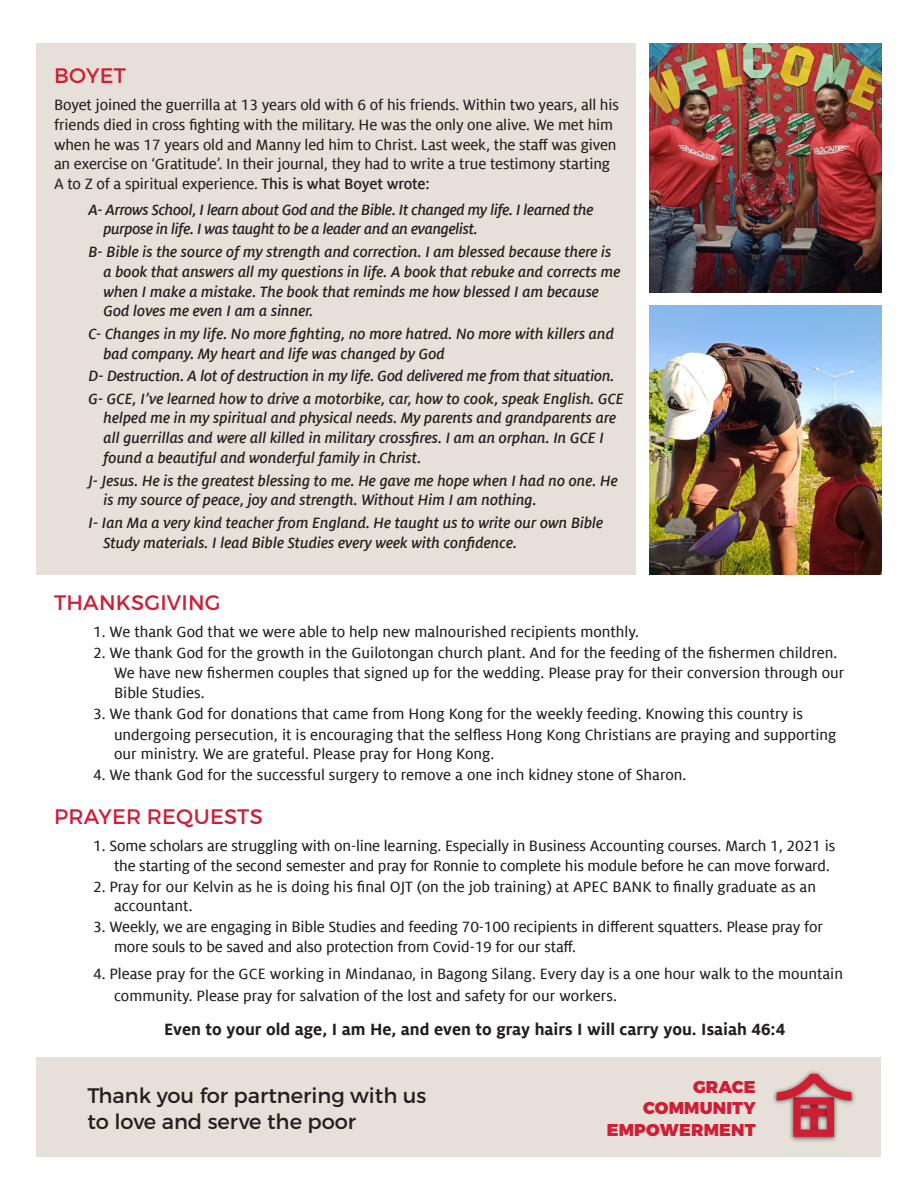
<style>
.page{position:relative;width:918px;height:1188px;background:#fff}
.page>*{position:absolute;margin:0;border:0;box-sizing:border-box;transform-origin:0 0}
.t1{font:21px/25.2px "Montserrat";color:#231f20}
.t2{font:21px "Montserrat";letter-spacing:.01em;color:#cf1f36}
.t3{font:700 18px "Milo Offc";color:#231f20}
.t4{font:900 17.1px/21.9px "Montserrat";letter-spacing:.01em;color:#cf1f36;text-align:right}
.t5{font:16.5px/19.8px "Milo Offc Text";color:#231f20}
.t6{font:italic 500 16.5px/19.8px "Milo Offc";color:#231f20}
.t7{font:italic 500 16.5px/19.8px "Milo Offc";letter-spacing:-.02em;color:#231f20}
.s1{font-family:"Milo Offc";font-weight:500}
</style>
<div class="page">
<div style="left:37px;top:1058px;width:844px;height:99px;background:#e6e0d8"></div>
<div style="left:37px;top:43px;width:599px;height:532px;background:#e6e0d8"></div>
<img style="left:790px;top:1137px;width:47px;height:5px">
<img style="left:773px;top:1071px;width:82px;height:32px">
<svg style="left:776px;top:1074px;width:76px;height:63px"></svg>
<img style="left:649px;top:43px;width:232px;height:250px">
<img style="left:649px;top:306px;width:232px;height:269px">
<p class="t2" style="left:54px;top:63px;width:73px">BOYET</p>
<p class="t5" style="left:54px;top:95px;width:567px">Boyet joined the guerrilla at 13 years old with 6 of his friends. Within two years, all his friends died in cross fighting with the military. He was the only one alive. We met him when he was 17 years old and Manny led him to Christ. Last week, the staff was given an exercise on ‘Gratitude’. In their journal, they had to write a true testimony starting A to Z of a spiritual experience. <span class="s1">This is what Boyet wrote:</span></p>
<p class="t7" style="left:104px;top:200px;width:492px;text-indent:-15px">A- Arrows School, I learn about God and the Bible. It changed my life. I learned the purpose in life. I was taught to be a leader and an evangelist.</p>
<p class="t6" style="left:104px;top:242px;width:519px;text-indent:-15px">B- Bible is the source of my strength and correction. I am blessed because there is a book that answers all my questions in life. A book that rebuke and corrects me when I make a mistake. The book that reminds me how blessed I am because God loves me even I am a sinner.</p>
<p class="t6" style="left:104px;top:324px;width:512px;text-indent:-15px">C- Changes in my life. No more fighting, no more hatred. No more with killers and bad company. My heart and life was changed by God</p>
<p class="t6" style="left:88px;top:366px;width:528px">D- Destruction. A lot of destruction in my life. God delivered me from that situation.</p>
<p class="t6" style="left:104px;top:389px;width:522px;text-indent:-15px">G- GCE, I’ve learned how to drive a motorbike, car, how to cook, speak English. GCE helped me in my spiritual and physical needs. My parents and grandparents are all guerrillas and were all killed in military crossfires. I am an orphan. In GCE I found a beautiful and wonderful family in Christ.</p>
<p class="t6" style="left:104px;top:471px;width:516px;text-indent:-15px">J- Jesus. He is the greatest blessing to me. He gave me hope when I had no one. He is my source of peace, joy and strength. Without Him I am nothing.</p>
<p class="t6" style="left:104px;top:513px;width:501px;text-indent:-15px">I- Ian Ma a very kind teacher from England. He taught us to write our own Bible<br>Study materials. I lead Bible Studies every week with confidence.</p>
<p class="t2" style="left:54px;top:590px;width:168px">THANKSGIVING</p>
<p class="t5" style="left:93px;top:622px;width:547px">1. We thank God that we were able to help new malnourished recipients monthly.</p>
<p class="t5" style="left:114px;top:643px;width:732px;text-indent:-21px">2. We thank God for the growth in the Guilotongan church plant. And for the feeding of the fishermen children.<br>We have new fishermen couples that signed up for the wedding. Please pray for their conversion through our<br>Bible Studies.</p>
<p class="t5" style="left:114px;top:703px;width:724px;line-height:20.4px;text-indent:-21px">3. We thank God for donations that came from Hong Kong for the weekly feeding. Knowing this country is undergoing persecution, it is encouraging that the selfless Hong Kong Christians are praying and supporting our ministry. We are grateful. Please pray for Hong Kong.</p>
<p class="t5" style="left:93px;top:765px;width:595px">4. We thank God for the successful surgery to remove a one inch kidney stone of Sharon.</p>
<p class="t2" style="left:54px;top:804px;width:210px">PRAYER REQUESTS</p>
<p class="t5" style="left:114px;top:836px;width:723px;text-indent:-21px">1. Some scholars are struggling with on-line learning. Especially in Business Accounting courses. March 1, 2021 is the starting of the second semester and pray for Ronnie to complete his module before he can move forward.</p>
<p class="t5" style="left:114px;top:877px;width:704px;text-indent:-21px">2. Pray for our Kelvin as he is doing his final OJT (on the job training) at APEC BANK to finally graduate as an accountant.</p>
<p class="t5" style="left:114px;top:918px;width:711px;text-indent:-21px">3. Weekly, we are engaging in Bible Studies and feeding 70-100 recipients in different squatters. Please pray for more souls to be saved and also protection from Covid-19 for our staff.</p>
<p class="t5" style="left:114px;top:963px;width:731px;line-height:21.6px;text-indent:-21px">4. Please pray for the GCE working in Mindanao, in Bagong Silang. Every day is a one hour walk to the mountain community. Please pray for salvation of the lost and safety for our workers.</p>
<p class="t3" style="left:164px;top:1020px;width:622px">Even to your old age, I am He, and even to gray hairs I will carry you. Isaiah 46:4</p>
<p class="t1" style="left:87px;top:1083px;width:341px">Thank you for partnering with us to love and serve the poor</p>
<p class="t4" style="left:607px;top:1076px;width:151px">GRACE<br>COMMUNITY<br>EMPOWERMENT</p>
</div>
